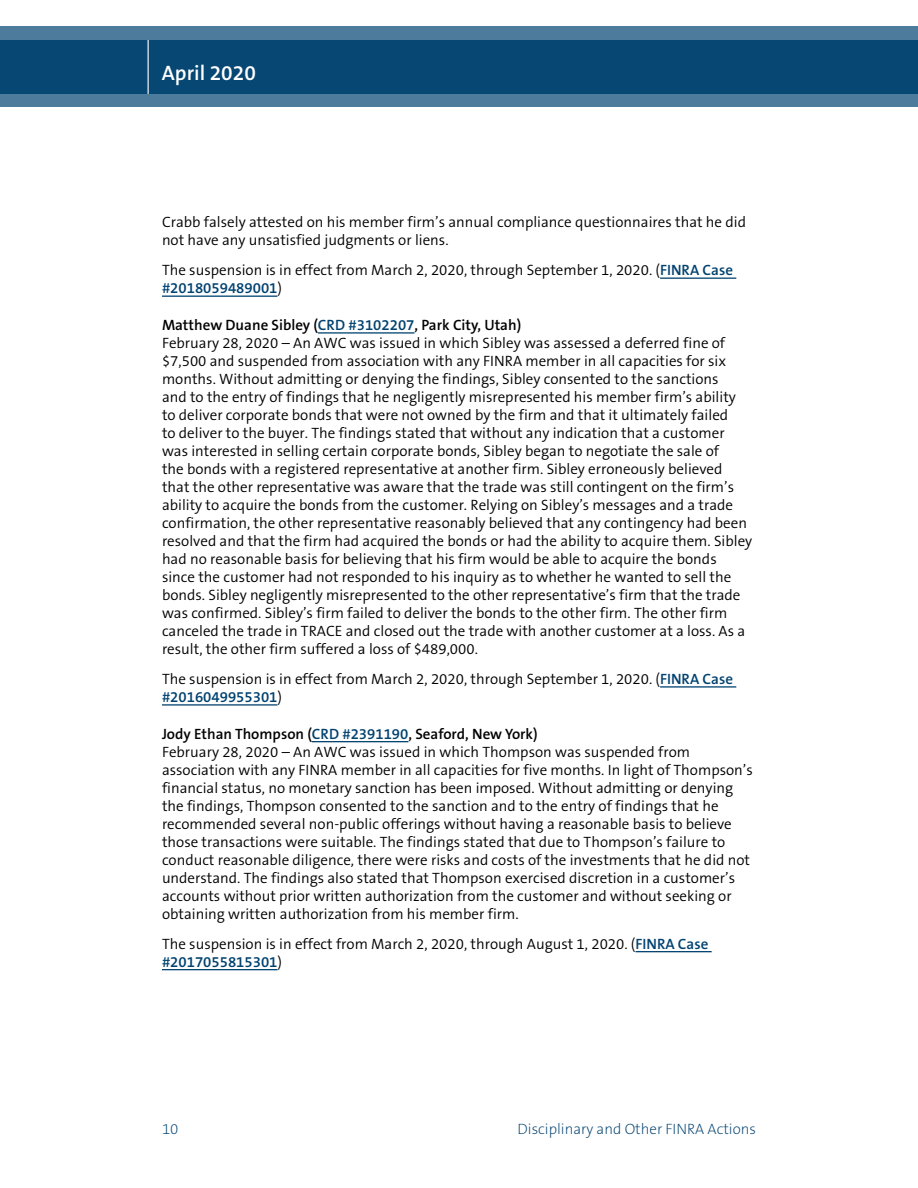
<style>
.page{position:relative;width:918px;height:1188px;background:#fff}
.page>*{position:absolute;margin:0;border:0;box-sizing:border-box;transform-origin:0 0}
.t1{font:600 21px "The Sans B6";color:#fff}
.t2{font:300 15px/18px "The Sans B4";color:#000}
.t3{font:600 15px "The Sans B6";color:#000}
.t4{font:600 15px "The Sans B6";color:#004270}
.t5{font:200 15px "The Sans B2";color:#004270}
.s1{font-family:"The Sans B6";font-weight:600;color:#004270}
.s2{font-family:"The Sans B4";font-weight:300;color:#000}
.s3{color:#004270}
</style>
<div class="page">
<svg style="left:0;top:26px;width:918px;height:81px;fill:#074774"></svg>
<hr style="left:148px;top:40px;width:1px;height:54px;background:#fff">
<hr style="left:660px;top:278px;width:76px;height:1px;background:#004270">
<hr style="left:162px;top:296px;width:115px;height:1px;background:#004270">
<hr style="left:318px;top:332px;width:97px;height:2px;background:#004270">
<hr style="left:660px;top:686px;width:76px;height:2px;background:#004270">
<hr style="left:162px;top:704px;width:115px;height:2px;background:#004270">
<hr style="left:312px;top:741px;width:96px;height:1px;background:#004270">
<hr style="left:635px;top:951px;width:77px;height:1px;background:#004270">
<hr style="left:162px;top:969px;width:115px;height:1px;background:#004270">
<h1 class="t1" style="left:162px;top:62px;width:96px">April 2020</h1>
<p class="t2" style="left:162px;top:213px;width:586px">Crabb falsely attested on his member firm’s annual compliance questionnaires that he did not have any unsatisfied judgments or liens.</p>
<p class="t2" style="left:162px;top:261px;width:573px">The suspension is in effect from March 2, 2020, through September 1, 2020. (<span class="s1">FINRA Case</span></p>
<p class="t4" style="left:162px;top:280px;width:122px">#2018059489001<span class="s2">)</span></p>
<p class="t3" style="left:162px;top:317px;width:361px">Matthew Duane Sibley (<span class="s3">CRD #3102207</span>, Park City, Utah)</p>
<p class="t2" style="left:162px;top:334px;width:592px">February 28, 2020 – An AWC was issued in which Sibley was assessed a deferred fine of $7,500 and suspended from association with any FINRA member in all capacities for six months. Without admitting or denying the findings, Sibley consented to the sanctions<br>and to the entry of findings that he negligently misrepresented his member firm’s ability to deliver corporate bonds that were not owned by the firm and that it ultimately failed<br>to deliver to the buyer. The findings stated that without any indication that a customer was interested in selling certain corporate bonds, Sibley began to negotiate the sale of<br>the bonds with a registered representative at another firm. Sibley erroneously believed that the other representative was aware that the trade was still contingent on the firm’s ability to acquire the bonds from the customer. Relying on Sibley’s messages and a trade confirmation, the other representative reasonably believed that any contingency had been resolved and that the firm had acquired the bonds or had the ability to acquire them. Sibley had no reasonable basis for believing that his firm would be able to acquire the bonds since the customer had not responded to his inquiry as to whether he wanted to sell the bonds. Sibley negligently misrepresented to the other representative’s firm that the trade was confirmed. Sibley’s firm failed to deliver the bonds to the other firm. The other firm canceled the trade in TRACE and closed out the trade with another customer at a loss. As a result, the other firm suffered a loss of $489,000.</p>
<p class="t2" style="left:162px;top:670px;width:573px">The suspension is in effect from March 2, 2020, through September 1, 2020. (<span class="s1">FINRA Case</span></p>
<p class="t4" style="left:162px;top:689px;width:122px">#2016049955301<span class="s2">)</span></p>
<p class="t3" style="left:162px;top:725px;width:377px">Jody Ethan Thompson (<span class="s3">CRD #2391190</span>, Seaford, New York)</p>
<p class="t2" style="left:162px;top:743px;width:592px">February 28, 2020 – An AWC was issued in which Thompson was suspended from association with any FINRA member in all capacities for five months. In light of Thompson’s financial status, no monetary sanction has been imposed. Without admitting or denying the findings, Thompson consented to the sanction and to the entry of findings that he recommended several non-public offerings without having a reasonable basis to believe those transactions were suitable. The findings stated that due to Thompson’s failure to conduct reasonable diligence, there were risks and costs of the investments that he did not understand. The findings also stated that Thompson exercised discretion in a customer’s accounts without prior written authorization from the customer and without seeking or obtaining written authorization from his member firm.</p>
<p class="t2" style="left:162px;top:935px;width:548px">The suspension is in effect from March 2, 2020, through August 1, 2020. (<span class="s1">FINRA Case</span></p>
<p class="t4" style="left:162px;top:953px;width:122px">#2017055815301<span class="s2">)</span></p>
<p class="t5" style="left:162px;top:1121px;width:18px">10</p>
<p class="t5" style="left:518px;top:1121px;width:240px">Disciplinary and Other FINRA Actions</p>
</div>
